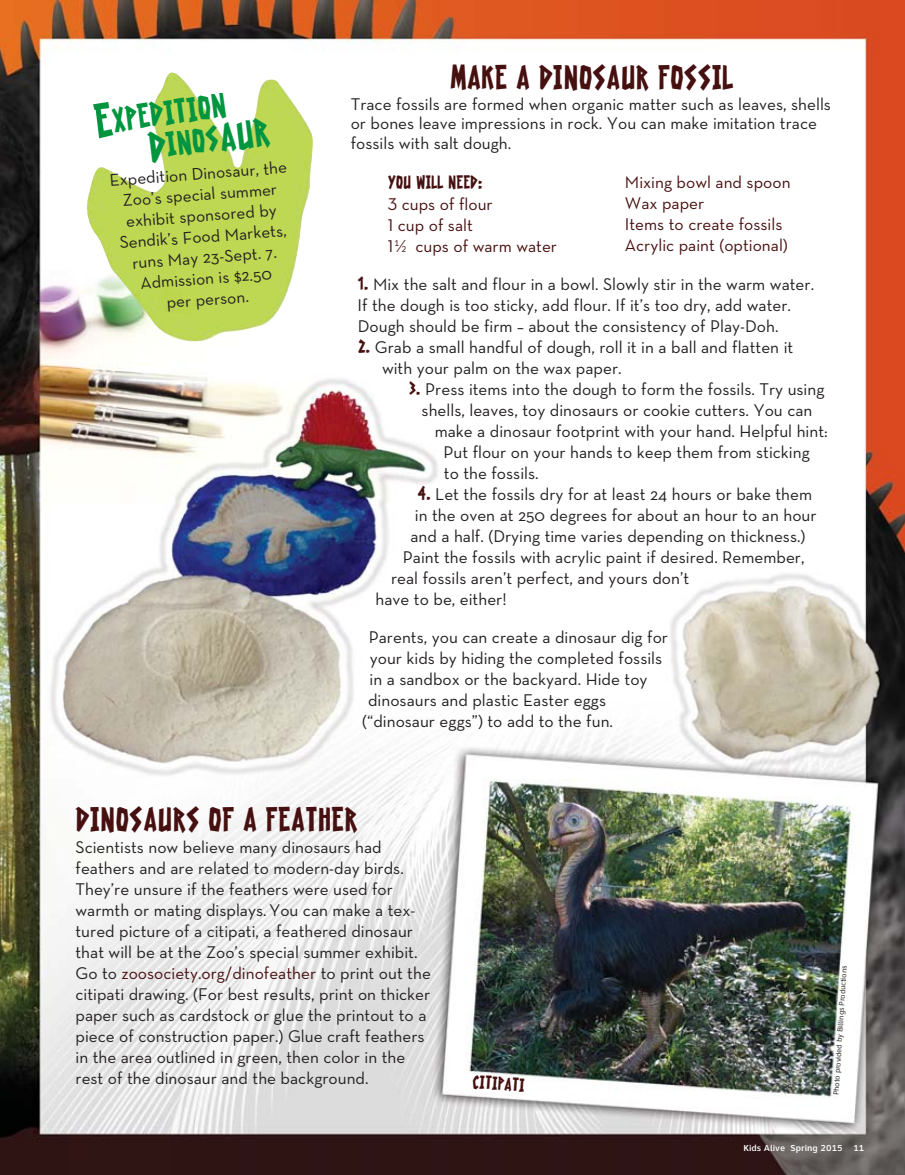
<style>
.page{position:relative;width:905px;height:1175px;background:#fff}
.page>*{position:absolute;margin:0;border:0;box-sizing:border-box;transform-origin:0 0}
.t1{font:33px "Radioactive Granny";color:#471010}
.t2{font:33px/31.7px "Radioactive Granny";color:#01953f}
.t3{font:18px "Radioactive Granny";color:#471010}
.t4{font:17.25px/21px "Neutra Text";color:#231f20}
.t5{font:17.25px/21px "Neutra Text";color:#471010}
.t6{font:600 9px "Clearview ADA";color:#fff}
.t7{font:7.5px "Clearview ADA";color:#231f20}
.s1{font-size:46.5px}
.s2{font-size:42px}
.s3{font-size:39px}
.s4{font-family:"Neutra Text Book Fractions"}
.s5{font-family:"Clearview ADA"}
.s6{font-family:"Clearview ADA";font-size:8.7px}
.s7{font-family:"Radioactive Granny";font-size:18px;color:#471010}
.s8{color:#471010}
</style>
<div class="page">
<img style="left:0;top:0;width:904px;height:1174px">
<img style="left:169px;top:72px;width:144px;height:269px">
<h1 class="t2" style="left:142px;top:101px;width:124px;text-indent:-50px;rotate:-8deg"><span class="s1">E</span>XPEDITION<br><span class="s2">D</span>INOS<span class="s3">AUR</span></h1>
<p class="t4" style="left:109px;top:171px;width:179px;text-align:center;rotate:-4deg">Expedition Dinosaur, the<br>Zoo’s special summer exhibit sponsored by<br>Sendik’s Food Markets, runs May 23-Sept. 7.<br>Admission is $2.50<br>per person.</p>
<h1 class="t1" style="left:450px;top:59px;width:285px">MAKE A DINOSAUR FOSSIL</h1>
<p class="t4" style="left:351px;top:96px;width:482px;line-height:19.5px">Trace fossils are formed when organic matter such as leaves, shells or bones leave impressions in rock. You can make imitation trace fossils with salt dough.</p>
<p class="t3" style="left:388px;top:172px;width:96px">YOU WILL NEED:</p>
<p class="t5" style="left:388px;top:195px;width:171px"><span class="s4">3</span> cups of flour<br><span class="s4">1</span> cup of salt<br><span class="s4">1</span> <sup>1</sup><span class="s5">⁄</span><span class="s6">2</span> cups of warm water</p>
<p class="t5" style="left:625px;top:173px;width:167px">Mixing bowl and spoon<br>Wax paper<br>Items to create fossils<br>Acrylic paint (optional)</p>
<p class="t4" style="left:357px;top:275px;width:458px"><span class="s7">1.</span> Mix the salt and flour in a bowl. Slowly stir in the warm water.<br>If the dough is too sticky, add flour. If it’s too dry, add water.<br>Dough should be firm – about the consistency of Play-Doh.</p>
<p class="t4" style="left:382px;top:338px;width:413px;text-indent:-24px"><span class="s7">2.</span> Grab a small handful of dough, roll it in a ball and flatten it with your palm on the wax paper.</p>
<p class="t4" style="left:409px;top:380px;width:417px"><span class="s7">3.</span> Press items into the dough to form the fossils. Try using</p>
<p class="t4" style="left:421px;top:401px;width:392px">shells, leaves, toy dinosaurs or cookie cutters. You can</p>
<p class="t4" style="left:434px;top:422px;width:394px">make a dinosaur footprint with your hand. Helpful hint:</p>
<p class="t4" style="left:443px;top:443px;width:368px">Put flour on your hands to keep them from sticking</p>
<p class="t4" style="left:444px;top:464px;width:96px">to the fossils.</p>
<p class="t4" style="left:417px;top:485px;width:396px"><span class="s7">4.</span> Let the fossils dry for at least 24 hours or bake them</p>
<p class="t4" style="left:415px;top:506px;width:403px">in the oven at 250 degrees for about an hour to an hour</p>
<p class="t4" style="left:410px;top:527px;width:397px">and a half. (Drying time varies depending on thickness.)</p>
<p class="t4" style="left:403px;top:548px;width:403px">Paint the fossils with acrylic paint if desired. Remember,</p>
<p class="t4" style="left:391px;top:569px;width:300px">real fossils aren’t perfect, and yours don’t</p>
<p class="t4" style="left:375px;top:590px;width:132px">have to be, either!</p>
<p class="t4" style="left:369px;top:628px;width:301px">Parents, you can create a dinosaur dig for</p>
<p class="t4" style="left:370px;top:649px;width:294px">your kids by hiding the completed fossils</p>
<p class="t4" style="left:369px;top:670px;width:279px">in a sandbox or the backyard. Hide toy</p>
<p class="t4" style="left:368px;top:691px;width:239px">dinosaurs and plastic Easter eggs</p>
<p class="t4" style="left:362px;top:712px;width:252px">(“dinosaur eggs”) to add to the fun.</p>
<h1 class="t1" style="left:75px;top:801px;width:284px">DINOSAURS OF A FEATHER</h1>
<p class="t4" style="left:75px;top:838px;width:357px">Scientists now believe many dinosaurs had feathers and are related to modern-day birds.<br>They’re unsure if the feathers were used for warmth or mating displays. You can make a tex&shy;tured picture of a citipati, a feathered dinosaur that will be at the Zoo’s special summer exhibit.<br>Go to <span class="s8">zoosociety.org/dinofeather</span> to print out the citipati drawing. (For best results, print on thicker paper such as cardstock or glue the printout to a piece of construction paper.) Glue craft feathers in the area outlined in green, then color in the rest of the dinosaur and the background.</p>
<p class="t3" style="left:473px;top:1071px;width:54px;rotate:4deg">CITIPATI</p>
<p class="t7" style="left:832px;top:1094px;width:131px;rotate:-86deg">Photo provided by Billings Productions</p>
<p class="t6" style="left:743px;top:1144px;width:122px">Kids Alive Spring 2015 11</p>
</div>
